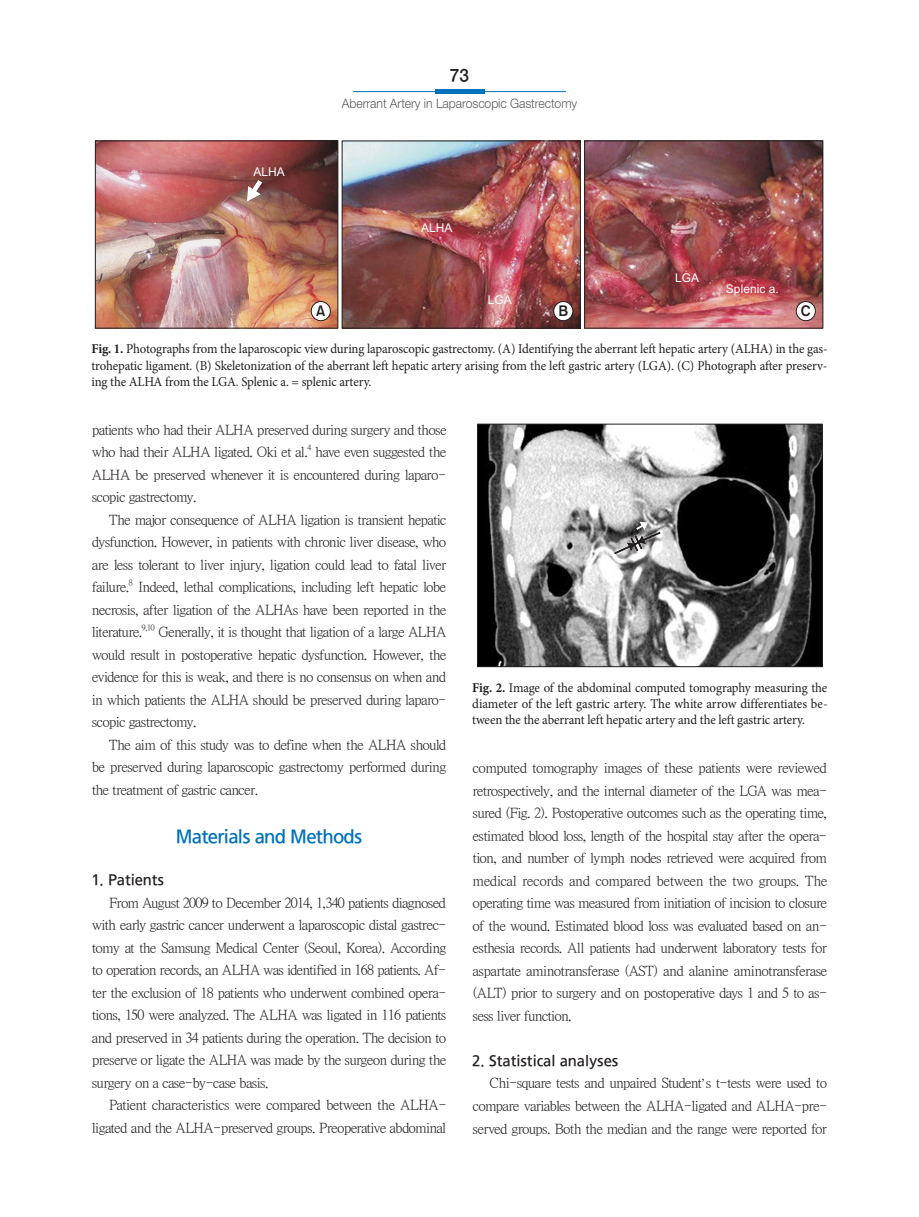
<style>
.page{position:relative;width:919px;height:1217px;background:#fff}
.page>*{position:absolute;margin:0;border:0;box-sizing:border-box;transform-origin:0 0}
.t1{font:18.75px "Rix J Go M";letter-spacing:-.04em;color:#0071bb}
.t2{font:18px "Sand Kg";color:#231f20}
.t3{font:15px "Rix J Go M";letter-spacing:-.005em;color:#231f20}
.t4{font:15px "Gothic 725 BT Bold A";color:#231f20}
.t5{font:14.25px/22.5px "Y Mj O42";letter-spacing:-.09em;color:#231f20;text-align:justify}
.t6{font:13.5px/16.2px "Minion Pro";letter-spacing:-.01em;color:#231f20;text-align:justify;scale:.95 1}
.t7{font:12.75px "Sand Jg";letter-spacing:-.005em;color:#57585a}
.t8{font:12px "Arial";color:#fff}
.t9{font:8.25px "Y Mj O42";color:#231f20}
.s1{font-weight:700}
.s2{font-family:"Times New Roman";font-size:13.5px}
</style>
<div class="page">
<img style="left:95px;top:140px;width:728px;height:188px">
<div style="left:311px;top:301px;width:19px;height:19px;background:#fff;border-radius:50%"></div>
<div style="left:311px;top:301px;width:19px;height:20px;border:1px solid #231f20;border-radius:50%"></div>
<div style="left:553px;top:301px;width:20px;height:19px;background:#fff;border-radius:50%"></div>
<div style="left:553px;top:301px;width:20px;height:20px;border:1px solid #231f20;border-radius:50%"></div>
<div style="left:796px;top:301px;width:19px;height:19px;background:#fff;border-radius:50%"></div>
<div style="left:796px;top:301px;width:19px;height:20px;border:1px solid #231f20;border-radius:50%"></div>
<svg style="left:247px;top:180px;width:15px;height:21px"></svg>
<img style="left:479px;top:426px;width:341px;height:238px">
<div style="left:477px;top:424px;width:345px;height:242px;border:1px solid #231f20"></div>
<svg style="left:612px;top:522px;width:50px;height:33px;background:#949494"></svg>
<hr style="left:353px;top:91px;width:213px;height:1px;background:#0071bb">
<div style="left:435px;top:89px;width:49px;height:5px;background:#0071bb"></div>
<p class="t2" style="left:450px;top:67px;width:21px">73</p>
<p class="t8" style="left:253px;top:167px;width:33px">ALHA</p>
<p class="t7" style="left:342px;top:98px;width:237px">Aberrant Artery in Laparoscopic Gastrectomy</p>
<p class="t8" style="left:421px;top:223px;width:33px">ALHA</p>
<p class="t8" style="left:675px;top:273px;width:26px">LGA</p>
<p class="t8" style="left:726px;top:284px;width:54px">Splenic a.</p>
<p class="t8" style="left:488px;top:295px;width:26px">LGA</p>
<p class="t4" style="left:316px;top:302px;width:11px">A</p>
<p class="t4" style="left:558px;top:302px;width:11px">B</p>
<p class="t4" style="left:800px;top:302px;width:11px">C</p>
<p class="t6" style="left:91px;top:341px;width:776px"><span class="s1">Fig. 1.</span> Photographs from the laparoscopic view during laparoscopic gastrectomy. (A) Identifying the aberrant left hepatic artery (ALHA) in the gas&shy;trohepatic ligament. (B) Skeletonization of the aberrant left hepatic artery arising from the left gastric artery (LGA). (C) Photograph after preserv&shy;ing the ALHA from the LGA. Splenic a. = splenic artery.</p>
<p class="t5" style="left:91px;top:418px;width:357px">patients who had their ALHA preserved during surgery and those who had their ALHA ligated. Oki et al.</p>
<p class="t9" style="left:307px;top:443px;width:6px">4</p>
<p class="t5" style="left:315px;top:441px;width:133px">have even suggested the</p>
<p class="t5" style="left:91px;top:463px;width:357px">ALHA be preserved whenever it is encountered during laparo-</p>
<p class="t5" style="left:91px;top:486px;width:107px">scopic gastrectomy.</p>
<p class="t5" style="left:108px;top:508px;width:340px">The major consequence of ALHA ligation is transient hepatic</p>
<p class="t5" style="left:91px;top:531px;width:357px">dysfunction. However, in patients with chronic liver disease, who</p>
<p class="t5" style="left:91px;top:553px;width:357px">are less tolerant to liver injury, ligation could lead to fatal liver</p>
<p class="t5" style="left:91px;top:576px;width:40px">failure.</p>
<p class="t9" style="left:129px;top:578px;width:6px">8</p>
<p class="t5" style="left:91px;top:576px;width:356px;text-indent:46px">Indeed, lethal complications, including left hepatic lobe necrosis, after ligation of the ALHAs have been reported in the literature.</p>
<p class="t9" style="left:141px;top:623px;width:15px">9,10</p>
<p class="t5" style="left:158px;top:621px;width:290px">Generally, it is thought that ligation of a large ALHA</p>
<p class="t5" style="left:91px;top:643px;width:357px">would result in postoperative hepatic dysfunction. However, the</p>
<p class="t5" style="left:91px;top:666px;width:357px">evidence for this is weak, and there is no consensus on when and</p>
<p class="t5" style="left:91px;top:688px;width:357px">in which patients the ALHA should be preserved during laparo-</p>
<p class="t5" style="left:91px;top:711px;width:107px">scopic gastrectomy.</p>
<p class="t5" style="left:108px;top:733px;width:339px">The aim of this study was to define when the ALHA should</p>
<p class="t5" style="left:91px;top:756px;width:356px">be preserved during laparoscopic gastrectomy performed during</p>
<p class="t5" style="left:91px;top:778px;width:169px">the treatment of gastric cancer.</p>
<p class="t1" style="left:176px;top:825px;width:188px">Materials and Methods</p>
<p class="t3" style="left:91px;top:870px;width:74px">1. Patients</p>
<p class="t5" style="left:108px;top:891px;width:339px">From August 2009 to December 2014, 1,340 patients diagnosed</p>
<p class="t5" style="left:91px;top:913px;width:357px">with early gastric cancer underwent a laparoscopic distal gastrec-</p>
<p class="t5" style="left:91px;top:936px;width:357px">tomy at the Samsung Medical Center (Seoul, Korea). According</p>
<p class="t5" style="left:91px;top:958px;width:357px">to operation records, an ALHA was identified in 168 patients. Af-</p>
<p class="t5" style="left:91px;top:981px;width:357px">ter the exclusion of 18 patients who underwent combined opera-</p>
<p class="t5" style="left:91px;top:1003px;width:357px">tions, 150 were analyzed. The ALHA was ligated in 116 patients</p>
<p class="t5" style="left:91px;top:1026px;width:357px">and preserved in 34 patients during the operation. The decision to</p>
<p class="t5" style="left:91px;top:1048px;width:356px">preserve or ligate the ALHA was made by the surgeon during the</p>
<p class="t5" style="left:91px;top:1071px;width:179px">surgery on a case-by-case basis.</p>
<p class="t5" style="left:108px;top:1093px;width:340px">Patient characteristics were compared between the ALHA-</p>
<p class="t5" style="left:91px;top:1116px;width:357px">ligated and the ALHA-preserved groups. Preoperative abdominal</p>
<p class="t6" style="left:472px;top:679px;width:375px"><span class="s1">Fig. 2.</span> Image of the abdominal computed tomography measuring the diameter of the left gastric artery. The white arrow differentiates be&shy;tween the the aberrant left hepatic artery and the left gastric artery.</p>
<p class="t5" style="left:472px;top:757px;width:357px">computed tomography images of these patients were reviewed retrospectively, and the internal diameter of the LGA was mea&shy;sured (Fig. 2). Postoperative outcomes such as the operating time, estimated blood loss, length of the hospital stay after the opera&shy;tion, and number of lymph nodes retrieved were acquired from medical records and compared between the two groups. The operating time was measured from initiation of incision to closure of the wound. Estimated blood loss was evaluated based on an&shy;esthesia records. All patients had underwent laboratory tests for aspartate aminotransferase (AST) and alanine aminotransferase (ALT) prior to surgery and on postoperative days 1 and 5 to as&shy;sess liver function.</p>
<p class="t3" style="left:472px;top:1051px;width:148px">2. Statistical analyses</p>
<p class="t5" style="left:472px;top:1072px;width:357px;text-indent:17px">Chi-square tests and unpaired Student<span class="s2">’</span>s t-tests were used to compare variables between the ALHA-ligated and ALHA-pre&shy;served groups. Both the median and the range were reported for</p>
</div>
